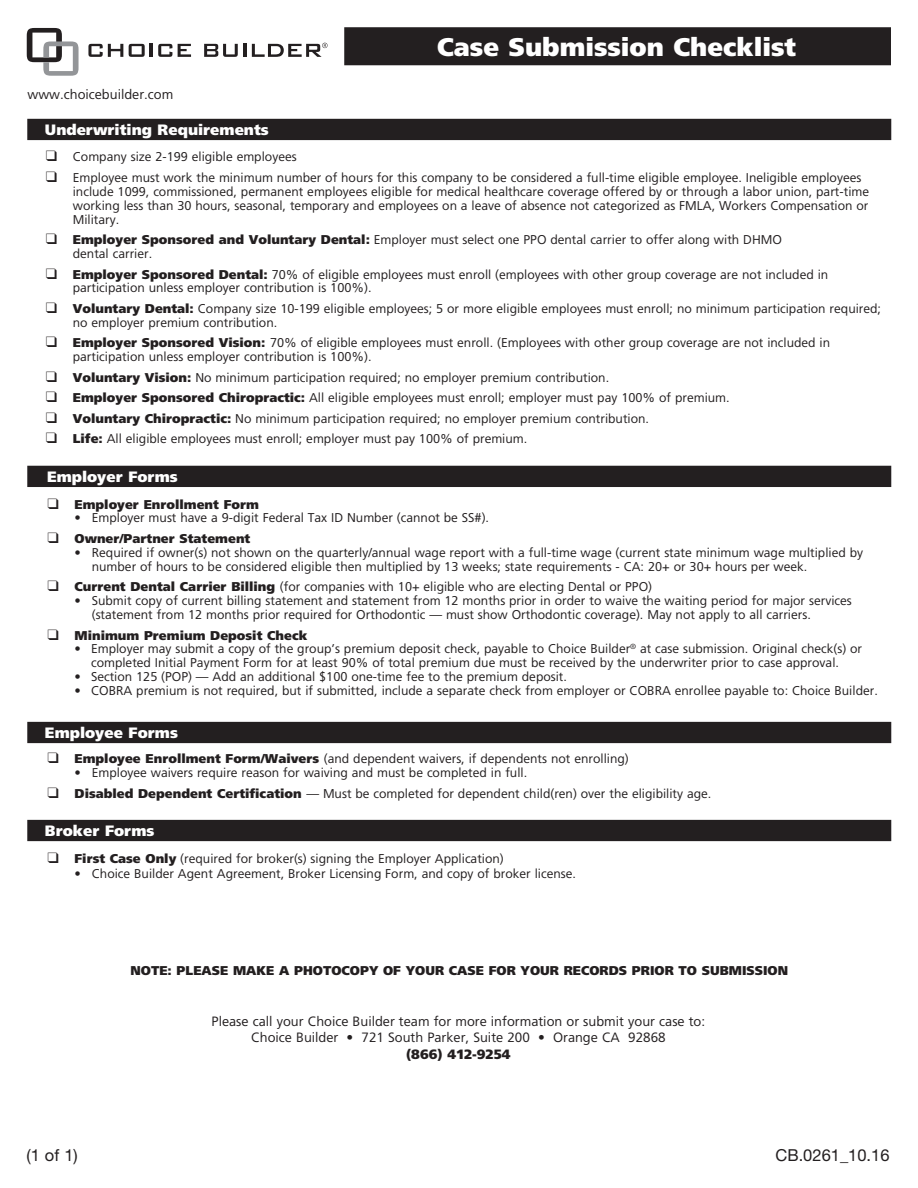
<style>
.page{position:relative;width:918px;height:1188px;background:#fff}
.page>*{position:absolute;margin:0;border:0;box-sizing:border-box;transform-origin:0 0}
.t1{font:900 25.5px "Weissach";color:#fff}
.t2{font:16.5px "Helvetica Neue LT Std";color:#231f20}
.t3{font:900 15px "Weissach";color:#fff}
.t4{font:13.5px "Weissach";color:#231f20}
.t5{font:900 13.5px "Weissach";color:#231f20}
.t6{font:12.75px/14px "Weissach";color:#231f20}
.t7{font:900 12.75px "Weissach";color:#231f20}
.s1{font-weight:900}
</style>
<div class="page">
<div style="left:345px;top:28px;width:545px;height:37px;background:#231f20"></div>
<div style="left:344px;top:27px;width:547px;height:38px;border:2px solid #231f20"></div>
<svg style="left:88px;top:44px;width:35px;height:13px"></svg>
<svg style="left:129px;top:44px;width:43px;height:13px"></svg>
<svg style="left:178px;top:44px;width:13px;height:13px"></svg>
<svg style="left:204px;top:44px;width:42px;height:13px"></svg>
<svg style="left:27px;top:28px;width:52px;height:48px"></svg>
<svg style="left:252px;top:43px;width:76px;height:14px"></svg>
<div style="left:28px;top:466px;width:863px;height:20px;background:#231f20"></div>
<div style="left:27px;top:466px;width:864px;height:21px;border:2px solid #231f20"></div>
<div style="left:28px;top:723px;width:863px;height:19px;background:#231f20"></div>
<div style="left:27px;top:722px;width:864px;height:21px;border:2px solid #231f20"></div>
<div style="left:28px;top:821px;width:863px;height:19px;background:#231f20"></div>
<div style="left:27px;top:820px;width:864px;height:21px;border:2px solid #231f20"></div>
<div style="left:28px;top:120px;width:863px;height:19px;background:#231f20"></div>
<div style="left:27px;top:119px;width:864px;height:21px;border:2px solid #231f20"></div>
<p class="t4" style="left:28px;top:87px;width:147px">www.choicebuilder.com</p>
<p class="t1" style="left:437px;top:31px;width:360px">Case Submission Checklist</p>
<p class="t3" style="left:45px;top:120px;width:225px">Underwriting Requirements</p>
<p class="t6" style="left:46px;top:150px;width:252px">❑ Company size 2-199 eligible employees</p>
<p class="t6" style="left:73px;top:170px;width:798px;text-indent:-27px">❑ Employee must work the minimum number of hours for this company to be considered a full-time eligible employee. Ineligible employees include 1099, commissioned, permanent employees eligible for medical healthcare coverage offered by or through a labor union, part-time working less than 30 hours, seasonal, temporary and employees on a leave of absence not categorized as FMLA, Workers Compensation or Military.</p>
<p class="t6" style="left:46px;top:233px;width:738px">❑ <span class="s1">Employer Sponsored and Voluntary Dental:</span> Employer must select one PPO dental carrier to offer along with DHMO</p>
<p class="t6" style="left:73px;top:247px;width:81px">dental carrier.</p>
<p class="t6" style="left:73px;top:267px;width:757px;text-indent:-27px">❑ <span class="s1">Employer Sponsored Dental:</span> 70% of eligible employees must enroll (employees with other group coverage are not included in participation unless employer contribution is 100%).</p>
<p class="t6" style="left:46px;top:301px;width:837px">❑ <span class="s1">Voluntary Dental:</span> Company size 10-199 eligible employees; 5 or more eligible employees must enroll; no minimum participation required;</p>
<p class="t6" style="left:73px;top:315px;width:206px">no employer premium contribution.</p>
<p class="t6" style="left:73px;top:336px;width:759px;text-indent:-27px">❑ <span class="s1">Employer Sponsored Vision:</span> 70% of eligible employees must enroll. (Employees with other group coverage are not included in participation unless employer contribution is 100%).</p>
<p class="t6" style="left:46px;top:370px;width:565px">❑ <span class="s1">Voluntary Vision:</span> No minimum participation required; no employer premium contribution.</p>
<p class="t6" style="left:46px;top:391px;width:685px">❑ <span class="s1">Employer Sponsored Chiropractic:</span> All eligible employees must enroll; employer must pay 100% of premium.</p>
<p class="t6" style="left:46px;top:411px;width:605px">❑ <span class="s1">Voluntary Chiropractic:</span> No minimum participation required; no employer premium contribution.</p>
<p class="t6" style="left:46px;top:431px;width:483px">❑ <span class="s1">Life:</span> All eligible employees must enroll; employer must pay 100% of premium.</p>
<p class="t3" style="left:47px;top:467px;width:132px">Employer Forms</p>
<p class="t7" style="left:48px;top:496px;width:213px">❑ Employer Enrollment Form</p>
<p class="t6" style="left:75px;top:511px;width:416px">• Employer must have a 9-digit Federal Tax ID Number (cannot be SS#).</p>
<p class="t7" style="left:48px;top:531px;width:204px">❑ Owner/Partner Statement</p>
<p class="t6" style="left:92px;top:545px;width:773px;text-indent:-17px">• Required if owner(s) not shown on the quarterly/annual wage report with a full-time wage (current state minimum wage multiplied by number of hours to be considered eligible then multiplied by 13 weeks; state requirements - CA: 20+ or 30+ hours per week.</p>
<p class="t6" style="left:48px;top:580px;width:606px">❑ <span class="s1">Current Dental Carrier Billing</span> (for companies with 10+ eligible who are electing Dental or PPO)</p>
<p class="t6" style="left:92px;top:594px;width:762px;text-indent:-17px">• Submit copy of current billing statement and statement from 12 months prior in order to waive the waiting period for major services (statement from 12 months prior required for Orthodontic — must show Orthodontic coverage). May not apply to all carriers.</p>
<p class="t7" style="left:48px;top:627px;width:261px">❑ Minimum Premium Deposit Check</p>
<p class="t6" style="left:75px;top:642px;width:789px;text-align:center">• Employer may submit a copy of the group’s premium deposit check, payable to Choice Builder<sup>®</sup> at case submission. Original check(s) or completed Initial Payment Form for at least 90% of total premium due must be received by the underwriter prior to case approval.</p>
<p class="t6" style="left:75px;top:670px;width:494px">• Section 125 (POP) — Add an additional $100 one-time fee to the premium deposit.</p>
<p class="t6" style="left:75px;top:684px;width:805px">• COBRA premium is not required, but if submitted, include a separate check from employer or COBRA enrollee payable to: Choice Builder.</p>
<p class="t3" style="left:45px;top:724px;width:134px">Employee Forms</p>
<p class="t6" style="left:48px;top:752px;width:583px">❑ <span class="s1">Employee Enrollment Form/Waivers</span> (and dependent waivers, if dependents not enrolling)</p>
<p class="t6" style="left:75px;top:766px;width:454px">• Employee waivers require reason for waiving and must be completed in full.</p>
<p class="t6" style="left:48px;top:786px;width:665px">❑ <span class="s1">Disabled Dependent Certification</span> — Must be completed for dependent child(ren) over the eligibility age.</p>
<p class="t3" style="left:45px;top:821px;width:111px">Broker Forms</p>
<p class="t6" style="left:48px;top:851px;width:458px">❑ <span class="s1">First Case Only</span> (required for broker(s) signing the Employer Application)</p>
<p class="t6" style="left:75px;top:866px;width:503px">• Choice Builder Agent Agreement, Broker Licensing Form, and copy of broker license.</p>
<p class="t7" style="left:131px;top:963px;width:659px">NOTE: PLEASE MAKE A PHOTOCOPY OF YOUR CASE FOR YOUR RECORDS PRIOR TO SUBMISSION</p>
<p class="t2" style="left:26px;top:1145px;width:53px">(1 of 1)</p>
<p class="t4" style="left:212px;top:1013px;width:495px">Please call your Choice Builder team for more information or submit your case to:</p>
<p class="t4" style="left:251px;top:1030px;width:416px">Choice Builder • 721 South Parker, Suite 200 • Orange CA 92868</p>
<p class="t5" style="left:406px;top:1046px;width:106px">(866) 412-9254</p>
<p class="t2" style="left:776px;top:1145px;width:116px">CB.0261_10.16</p>
</div>
